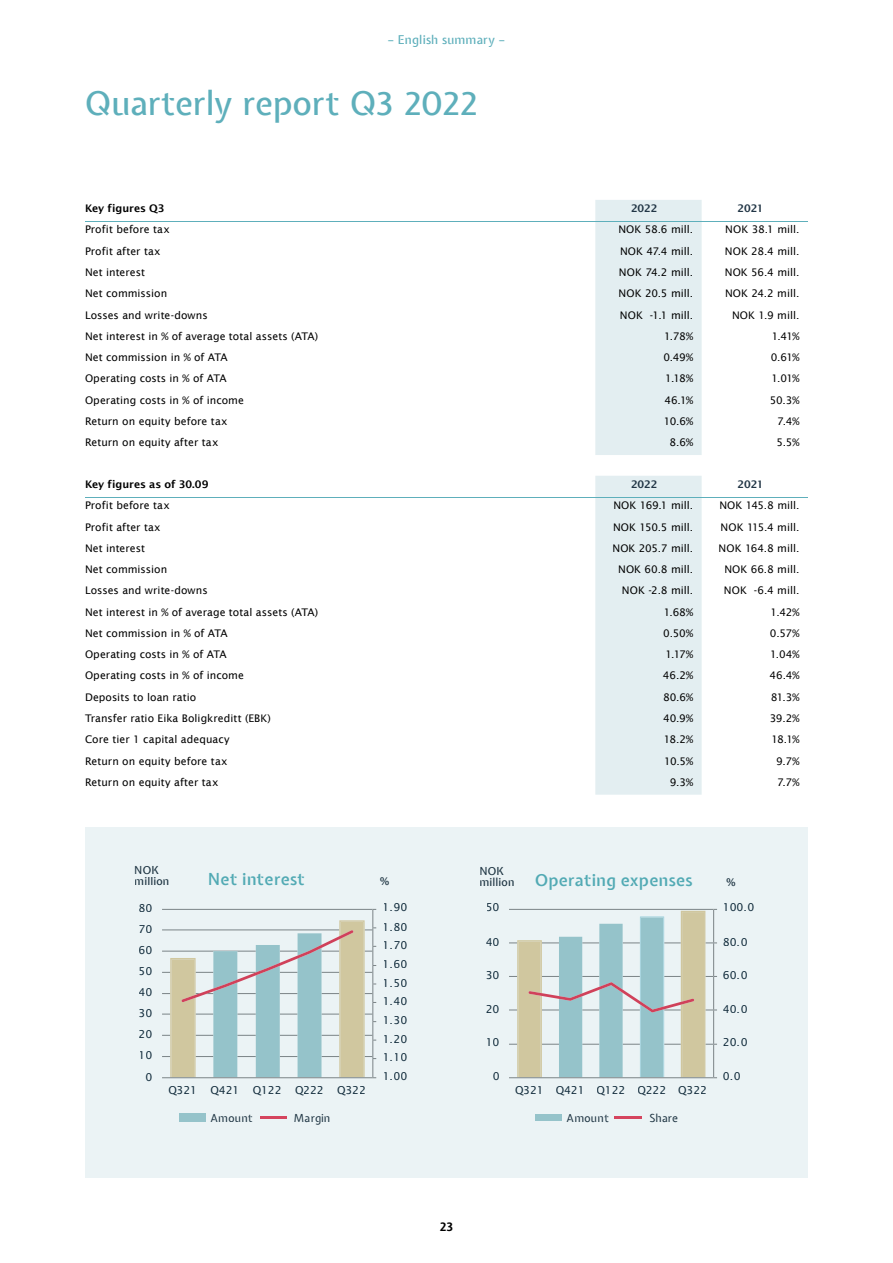
<style>
.page{position:relative;width:893px;height:1263px;background:#fff}
.page>*{position:absolute;margin:0;border:0;box-sizing:border-box;transform-origin:0 0}
.t1{font:500 33px "Expletus Sans";letter-spacing:-.005em;color:#5eafbb}
.t2{font:600 16.35px "Expletus Sans";letter-spacing:.02em;color:#52aab4}
.t3{font:500 12px "Expletus Sans";letter-spacing:.015em;color:#5eafbb}
.t4{font:700 12px "Expletus Sans";color:#000}
.t5{font:10.95px "Lucida Sans";letter-spacing:-.005em;color:#132d3d}
.t6{font:10.95px "Expletus Sans";letter-spacing:.025em;color:#203644}
.t7{font:500 10.95px/10.9px "Expletus Sans";letter-spacing:.015em;color:#203644}
.t8{font:10.5px "Lucida Sans";letter-spacing:.005em;color:#000}
.t9{font:600 10.5px "Lucida Sans";letter-spacing:-.005em;color:#000}
.t10{font:600 10.5px "Lucida Sans";letter-spacing:-.015em;color:#223646}
</style>
<div class="page">
<div style="left:85px;top:828px;width:723px;height:350px;background:#ebf3f5"></div>
<div style="left:595px;top:200px;width:107px;height:255px;background:#e3eef1"></div>
<hr style="left:85px;top:221px;width:510px;height:1px;background:#5eafbb">
<hr style="left:595px;top:221px;width:107px;height:1px;background:#5eafbb">
<hr style="left:702px;top:221px;width:106px;height:1px;background:#5eafbb">
<div style="left:595px;top:476px;width:107px;height:319px;background:#e3eef1"></div>
<hr style="left:85px;top:497px;width:510px;height:1px;background:#5eafbb">
<hr style="left:595px;top:497px;width:107px;height:1px;background:#5eafbb">
<hr style="left:702px;top:497px;width:106px;height:1px;background:#5eafbb">
<div style="left:179px;top:1113px;width:26px;height:8px;background:#95c3ca"></div>
<hr style="left:260px;top:1116px;width:26px;height:3px;background:#d5445e">
<div style="left:535px;top:1114px;width:26px;height:7px;background:#95c3ca"></div>
<hr style="left:614px;top:1116px;width:28px;height:2px;background:#d5445e">
<svg style="left:162px;top:909px;width:214px;height:169px"></svg>
<svg style="left:509px;top:909px;width:208px;height:169px"></svg>
<p class="t3" style="left:388px;top:33px;width:119px">– English summary –</p>
<h1 class="t1" style="left:85px;top:85px;width:394px">Quarterly report Q3 2022</h1>
<p class="t9" style="left:85px;top:202px;width:81px">Key figures Q3</p>
<p class="t10" style="left:631px;top:202px;width:28px">2022</p>
<p class="t10" style="left:738px;top:202px;width:27px">2021</p>
<p class="t8" style="left:85px;top:224px;width:86px">Profit before tax</p>
<p class="t8" style="left:618px;top:224px;width:76px">NOK 58.6 mill.</p>
<p class="t8" style="left:725px;top:224px;width:76px">NOK 38.1 mill.</p>
<p class="t8" style="left:85px;top:245px;width:77px">Profit after tax</p>
<p class="t8" style="left:620px;top:245px;width:75px">NOK 47.4 mill.</p>
<p class="t8" style="left:725px;top:245px;width:76px">NOK 28.4 mill.</p>
<p class="t8" style="left:85px;top:266px;width:61px">Net interest</p>
<p class="t8" style="left:619px;top:266px;width:76px">NOK 74.2 mill.</p>
<p class="t8" style="left:725px;top:266px;width:76px">NOK 56.4 mill.</p>
<p class="t8" style="left:85px;top:287px;width:84px">Net commission</p>
<p class="t8" style="left:619px;top:287px;width:76px">NOK 20.5 mill.</p>
<p class="t8" style="left:725px;top:287px;width:76px">NOK 24.2 mill.</p>
<p class="t8" style="left:85px;top:309px;width:124px">Losses and write-downs</p>
<p class="t8" style="left:620px;top:309px;width:75px">NOK -1.1 mill.</p>
<p class="t8" style="left:732px;top:309px;width:69px">NOK 1.9 mill.</p>
<p class="t8" style="left:85px;top:330px;width:235px">Net interest in % of average total assets (ATA)</p>
<p class="t8" style="left:664px;top:330px;width:30px">1.78%</p>
<p class="t8" style="left:772px;top:330px;width:29px">1.41%</p>
<p class="t8" style="left:85px;top:351px;width:144px">Net commission in % of ATA</p>
<p class="t8" style="left:663px;top:351px;width:31px">0.49%</p>
<p class="t8" style="left:771px;top:351px;width:30px">0.61%</p>
<p class="t8" style="left:85px;top:373px;width:143px">Operating costs in % of ATA</p>
<p class="t8" style="left:665px;top:373px;width:29px">1.18%</p>
<p class="t8" style="left:771px;top:373px;width:29px">1.01%</p>
<p class="t8" style="left:85px;top:394px;width:160px">Operating costs in % of income</p>
<p class="t8" style="left:664px;top:394px;width:30px">46.1%</p>
<p class="t8" style="left:770px;top:394px;width:31px">50.3%</p>
<p class="t8" style="left:85px;top:415px;width:144px">Return on equity before tax</p>
<p class="t8" style="left:664px;top:415px;width:31px">10.6%</p>
<p class="t8" style="left:777px;top:415px;width:24px">7.4%</p>
<p class="t8" style="left:85px;top:436px;width:135px">Return on equity after tax</p>
<p class="t8" style="left:670px;top:436px;width:25px">8.6%</p>
<p class="t8" style="left:776px;top:436px;width:25px">5.5%</p>
<p class="t9" style="left:85px;top:478px;width:125px">Key figures as of 30.09</p>
<p class="t10" style="left:631px;top:478px;width:28px">2022</p>
<p class="t10" style="left:738px;top:478px;width:27px">2021</p>
<p class="t8" style="left:85px;top:500px;width:86px">Profit before tax</p>
<p class="t8" style="left:613px;top:500px;width:81px">NOK 169.1 mill.</p>
<p class="t8" style="left:719px;top:500px;width:82px">NOK 145.8 mill.</p>
<p class="t8" style="left:85px;top:521px;width:77px">Profit after tax</p>
<p class="t8" style="left:613px;top:521px;width:82px">NOK 150.5 mill.</p>
<p class="t8" style="left:721px;top:521px;width:80px">NOK 115.4 mill.</p>
<p class="t8" style="left:85px;top:542px;width:61px">Net interest</p>
<p class="t8" style="left:612px;top:542px;width:82px">NOK 205.7 mill.</p>
<p class="t8" style="left:719px;top:542px;width:82px">NOK 164.8 mill.</p>
<p class="t8" style="left:85px;top:563px;width:84px">Net commission</p>
<p class="t8" style="left:618px;top:563px;width:76px">NOK 60.8 mill.</p>
<p class="t8" style="left:724px;top:563px;width:77px">NOK 66.8 mill.</p>
<p class="t8" style="left:85px;top:585px;width:124px">Losses and write-downs</p>
<p class="t8" style="left:622px;top:585px;width:73px">NOK -2.8 mill.</p>
<p class="t8" style="left:724px;top:585px;width:77px">NOK -6.4 mill.</p>
<p class="t8" style="left:85px;top:606px;width:235px">Net interest in % of average total assets (ATA)</p>
<p class="t8" style="left:664px;top:606px;width:31px">1.68%</p>
<p class="t8" style="left:771px;top:606px;width:30px">1.42%</p>
<p class="t8" style="left:85px;top:627px;width:144px">Net commission in % of ATA</p>
<p class="t8" style="left:663px;top:627px;width:31px">0.50%</p>
<p class="t8" style="left:770px;top:627px;width:31px">0.57%</p>
<p class="t8" style="left:85px;top:648px;width:143px">Operating costs in % of ATA</p>
<p class="t8" style="left:665px;top:648px;width:29px">1.17%</p>
<p class="t8" style="left:770px;top:648px;width:31px">1.04%</p>
<p class="t8" style="left:85px;top:670px;width:160px">Operating costs in % of income</p>
<p class="t8" style="left:663px;top:670px;width:32px">46.2%</p>
<p class="t8" style="left:770px;top:670px;width:31px">46.4%</p>
<p class="t8" style="left:85px;top:691px;width:113px">Deposits to loan ratio</p>
<p class="t8" style="left:663px;top:691px;width:31px">80.6%</p>
<p class="t8" style="left:771px;top:691px;width:30px">81.3%</p>
<p class="t8" style="left:85px;top:712px;width:187px">Transfer ratio Eika Boligkreditt (EBK)</p>
<p class="t8" style="left:663px;top:712px;width:31px">40.9%</p>
<p class="t8" style="left:770px;top:712px;width:31px">39.2%</p>
<p class="t8" style="left:85px;top:733px;width:146px">Core tier 1 capital adequacy</p>
<p class="t8" style="left:664px;top:733px;width:31px">18.2%</p>
<p class="t8" style="left:771px;top:733px;width:29px">18.1%</p>
<p class="t8" style="left:85px;top:755px;width:144px">Return on equity before tax</p>
<p class="t8" style="left:664px;top:755px;width:30px">10.5%</p>
<p class="t8" style="left:776px;top:755px;width:25px">9.7%</p>
<p class="t8" style="left:85px;top:776px;width:135px">Return on equity after tax</p>
<p class="t8" style="left:670px;top:776px;width:25px">9.3%</p>
<p class="t8" style="left:777px;top:776px;width:24px">7.7%</p>
<p class="t7" style="left:134px;top:866px;width:37px">NOK million</p>
<p class="t7" style="left:380px;top:876px;width:10px">%</p>
<p class="t7" style="left:479px;top:866px;width:37px">NOK million</p>
<p class="t7" style="left:727px;top:877px;width:10px">%</p>
<h2 class="t2" style="left:208px;top:870px;width:99px">Net interest</h2>
<h2 class="t2" style="left:535px;top:871px;width:159px">Operating expenses</h2>
<p class="t5" style="left:138px;top:901px;width:15px">80</p>
<p class="t5" style="left:383px;top:901px;width:26px">1.90</p>
<p class="t5" style="left:486px;top:901px;width:15px">50</p>
<p class="t5" style="left:723px;top:901px;width:33px">100.0</p>
<p class="t5" style="left:138px;top:922px;width:15px">70</p>
<p class="t5" style="left:383px;top:920px;width:26px">1.80</p>
<p class="t5" style="left:138px;top:944px;width:15px">60</p>
<p class="t5" style="left:383px;top:939px;width:26px">1.70</p>
<p class="t5" style="left:486px;top:935px;width:15px">40</p>
<p class="t5" style="left:723px;top:935px;width:26px">80.0</p>
<p class="t5" style="left:138px;top:965px;width:15px">50</p>
<p class="t5" style="left:138px;top:986px;width:15px">40</p>
<p class="t5" style="left:138px;top:1007px;width:15px">30</p>
<p class="t5" style="left:383px;top:957px;width:26px">1.60</p>
<p class="t5" style="left:383px;top:976px;width:26px">1.50</p>
<p class="t5" style="left:383px;top:995px;width:26px">1.40</p>
<p class="t5" style="left:383px;top:1014px;width:26px">1.30</p>
<p class="t5" style="left:486px;top:969px;width:15px">30</p>
<p class="t5" style="left:486px;top:1002px;width:15px">20</p>
<p class="t5" style="left:723px;top:969px;width:26px">60.0</p>
<p class="t5" style="left:723px;top:1002px;width:26px">40.0</p>
<p class="t5" style="left:138px;top:1028px;width:15px">20</p>
<p class="t5" style="left:383px;top:1033px;width:26px">1.20</p>
<p class="t5" style="left:486px;top:1036px;width:15px">10</p>
<p class="t5" style="left:723px;top:1036px;width:26px">20.0</p>
<p class="t5" style="left:138px;top:1049px;width:15px">10</p>
<p class="t5" style="left:383px;top:1051px;width:26px">1.10</p>
<p class="t5" style="left:145px;top:1070px;width:8px">0</p>
<p class="t5" style="left:383px;top:1070px;width:26px">1.00</p>
<p class="t5" style="left:493px;top:1070px;width:8px">0</p>
<p class="t5" style="left:723px;top:1070px;width:19px">0.0</p>
<p class="t5" style="left:168px;top:1084px;width:199px">Q321 Q421 Q122 Q222 Q322</p>
<p class="t5" style="left:515px;top:1084px;width:194px">Q321 Q421 Q122 Q222 Q322</p>
<p class="t6" style="left:210px;top:1112px;width:44px">Amount</p>
<p class="t6" style="left:294px;top:1112px;width:38px">Margin</p>
<p class="t6" style="left:567px;top:1112px;width:44px">Amount</p>
<p class="t6" style="left:649px;top:1112px;width:30px">Share</p>
<p class="t4" style="left:440px;top:1220px;width:15px">23</p>
</div>
